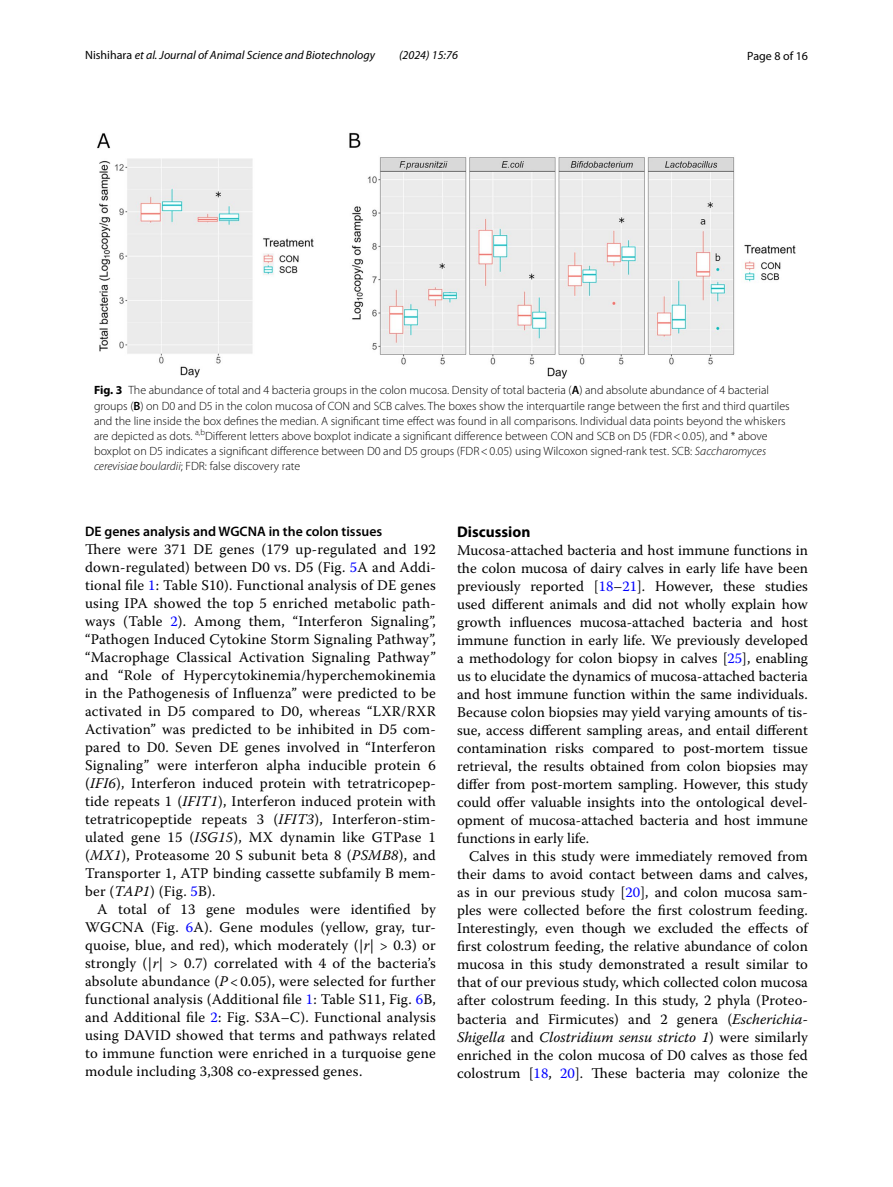
<style>
.page{position:relative;width:893px;height:1187px;background:#fff}
.page>*{position:absolute;margin:0;border:0;box-sizing:border-box;transform-origin:0 0}
.t1{font:700 15.45px "Myriad Pro";color:#000}
.t2{font:14.7px/18px "Warnock Pro";letter-spacing:.01em;color:#000;text-align:justify}
.t3{font:600 13.8px "Myriad Pro";color:#000}
.t4{font:300 12px/15px "Myriad Pro";color:#000}
.t5{font:italic 12px "Myriad Pro";color:#000}
.t6{font:12px "Myriad Pro";color:#000}
.s1{font-style:normal}
.s2{font-weight:700}
.s3{font-weight:600}
.s4{font-style:italic}
.s5{color:#00f}
</style>
<div class="page">
<img style="left:97px;top:133px;width:699px;height:246px">
<p class="t5" style="left:85px;top:48px;width:292px"><span class="s1">Nishihara</span> et al. Journal of Animal Science and Biotechnology</p>
<p class="t5" style="left:399px;top:48px;width:60px">(2024) 15:76</p>
<p class="t6" style="left:747px;top:48px;width:62px">Page 8 of 16</p>
<p class="t4" style="left:94px;top:383px;width:697px"><span class="s2">Fig. 3</span> The abundance of total and 4 bacteria groups in the colon mucosa. Density of total bacteria (<span class="s3">A</span>) and absolute abundance of 4 bacterial groups (<span class="s3">B</span>) on D0 and D5 in the colon mucosa of CON and SCB calves. The boxes show the interquartile range between the first and third quartiles and the line inside the box defines the median. A significant time effect was found in all comparisons. Individual data points beyond the whiskers are depicted as dots. <sup>a,b</sup>Different letters above boxplot indicate a significant difference between CON and SCB on D5 (FDR&lt;0.05), and * above boxplot on D5 indicates a significant difference between D0 and D5 groups (FDR&lt;0.05) using Wilcoxon signed-rank test. SCB: <span class="s4">Saccharomyces cerevisiae boulardii</span>; FDR: false discovery rate</p>
<p class="t3" style="left:85px;top:522px;width:299px">DE genes analysis and WGCNA in the colon tissues</p>
<p class="t2" style="left:85px;top:540px;width:352px">There were 371 DE genes (179 up-regulated and 192 down-regulated) between D0 vs. D5 (Fig. <span class="s5">5</span>A and Addi&shy;tional file <span class="s5">1</span>: Table S10). Functional analysis of DE genes using IPA showed the top 5 enriched metabolic path&shy;ways (Table <span class="s5">2</span>). Among them, “Interferon Signaling”, “Pathogen Induced Cytokine Storm Signaling Pathway”, “Macrophage Classical Activation Signaling Pathway” and “Role of Hypercytokinemia/hyperchemokinemia in the Pathogenesis of Influenza” were predicted to be activated in D5 compared to D0, whereas “LXR/RXR Activation” was predicted to be inhibited in D5 com&shy;pared to D0. Seven DE genes involved in “Interferon Signaling” were interferon alpha inducible protein 6 (<span class="s4">IFI6</span>), Interferon induced protein with tetratricopep&shy;tide repeats 1 (<span class="s4">IFIT1</span>), Interferon induced protein with tetratricopeptide repeats 3 (<span class="s4">IFIT3</span>), Interferon-stim&shy;ulated gene 15 (<span class="s4">ISG15</span>), MX dynamin like GTPase 1 (<span class="s4">MX1</span>), Proteasome 20 S subunit beta 8 (<span class="s4">PSMB8</span>), and Transporter 1, ATP binding cassette subfamily B mem&shy;ber (<span class="s4">TAP1</span>) (Fig. <span class="s5">5</span>B).</p>
<p class="t2" style="left:85px;top:900px;width:352px;text-indent:12px">A total of 13 gene modules were identified by WGCNA (Fig. <span class="s5">6</span>A). Gene modules (yellow, gray, tur&shy;quoise, blue, and red), which moderately (|<span class="s4">r</span>| &gt; 0.3) or strongly (|<span class="s4">r</span>| &gt; 0.7) correlated with 4 of the bacteria’s absolute abundance (<span class="s4">P</span> &lt; 0.05), were selected for further functional analysis (Additional file <span class="s5">1</span>: Table S11, Fig. <span class="s5">6</span>B, and Additional file <span class="s5">2</span>: Fig. S3A–C). Functional analysis using DAVID showed that terms and pathways related to immune function were enriched in a turquoise gene module including 3,308 co-expressed genes.</p>
<p class="t1" style="left:457px;top:522px;width:75px">Discussion</p>
<p class="t2" style="left:457px;top:541px;width:352px">Mucosa-attached bacteria and host immune functions in the colon mucosa of dairy calves in early life have been previously reported [<span class="s5">18</span>–<span class="s5">21</span>]. However, these studies used different animals and did not wholly explain how growth influences mucosa-attached bacteria and host immune function in early life. We previously developed a methodology for colon biopsy in calves [<span class="s5">25</span>], enabling us to elucidate the dynamics of mucosa-attached bacteria and host immune function within the same individuals.<br>Because colon biopsies may yield varying amounts of tis&shy;sue, access different sampling areas, and entail different contamination risks compared to post-mortem tissue retrieval, the results obtained from colon biopsies may differ from post-mortem sampling. However, this study could offer valuable insights into the ontological devel&shy;opment of mucosa-attached bacteria and host immune functions in early life.</p>
<p class="t2" style="left:457px;top:847px;width:352px;text-indent:12px">Calves in this study were immediately removed from their dams to avoid contact between dams and calves, as in our previous study [<span class="s5">20</span>], and colon mucosa sam&shy;ples were collected before the first colostrum feeding.<br>Interestingly, even though we excluded the effects of first colostrum feeding, the relative abundance of colon mucosa in this study demonstrated a result similar to that of our previous study, which collected colon mucosa after colostrum feeding. In this study, 2 phyla (Proteo&shy;bacteria and Firmicutes) and 2 genera (<span class="s4">Escherichia-Shigella</span> and <span class="s4">Clostridium sensu stricto 1</span>) were similarly enriched in the colon mucosa of D0 calves as those fed colostrum [<span class="s5">18</span>, <span class="s5">20</span>]. These bacteria may colonize the</p>
</div>
